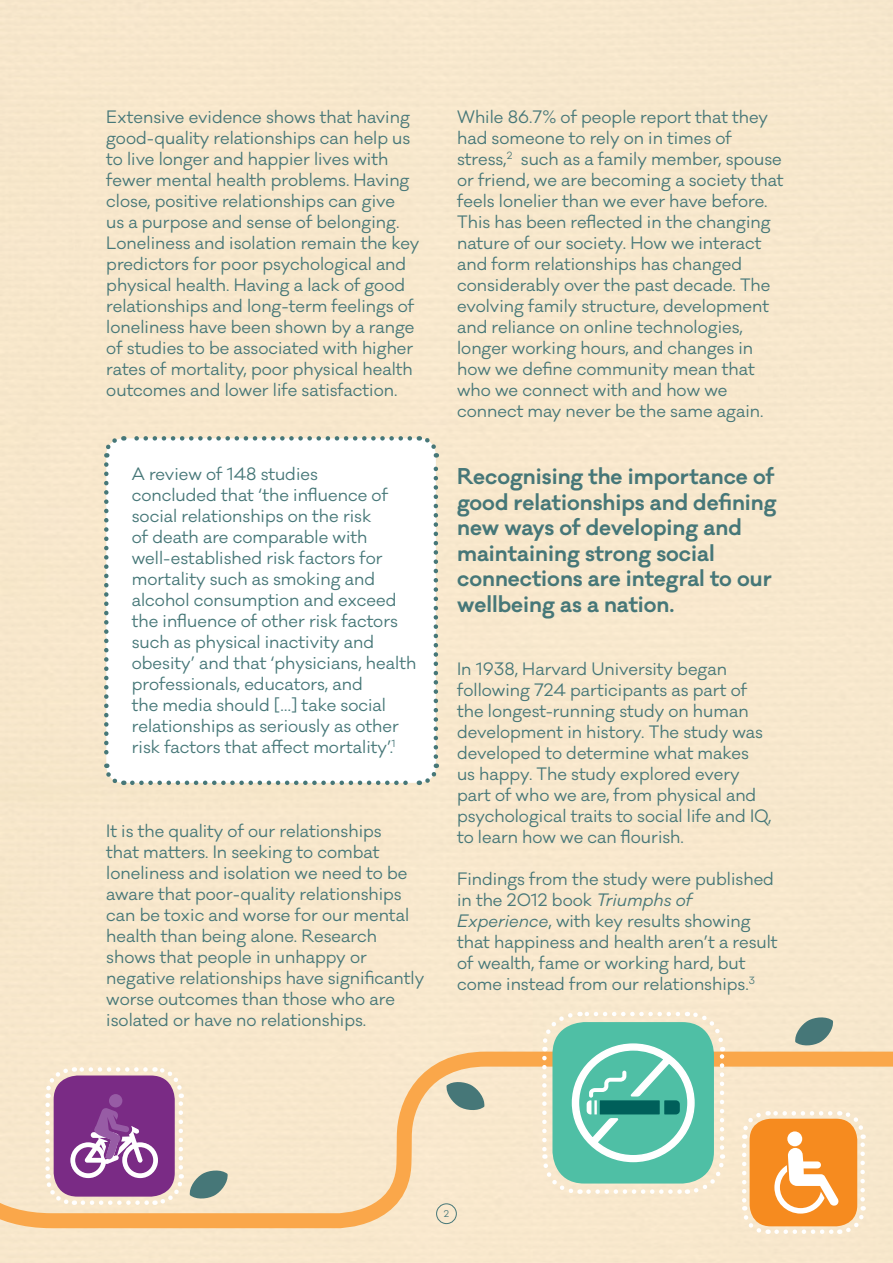
<style>
.page{position:relative;width:893px;height:1263px;background:#f7e8cc}
.page>*{position:absolute;margin:0;border:0;box-sizing:border-box;transform-origin:0 0}
.t1{font:600 21px/25.5px "Galano Classic";color:#467778}
.t2{font:16.5px/21px "Galano Classic";color:#467778}
.t3{font:9px "Galano Classic";color:#467778}
.s1{font-style:italic}
</style>
<div class="page">
<svg style="left:0;top:757px;width:893px;height:472px"></svg>
<div style="left:106px;top:438px;width:330px;height:345px;background:#fff;border-radius:17px"></div>
<svg style="left:102px;top:464px;width:22px;height:324px"></svg>
<svg style="left:132px;top:763px;width:309px;height:24px"></svg>
<svg style="left:418px;top:436px;width:21px;height:321px"></svg>
<svg style="left:104px;top:436px;width:306px;height:22px"></svg>
<svg style="left:794px;top:1016px;width:40px;height:31px"></svg>
<svg style="left:446px;top:1080px;width:39px;height:32px"></svg>
<svg style="left:540px;top:1009px;width:187px;height:187px"></svg>
<svg style="left:43px;top:1065px;width:186px;height:142px"></svg>
<svg style="left:739px;top:1108px;width:128px;height:126px"></svg>
<p class="t2" style="left:106px;top:106px;width:314px">Extensive evidence shows that having good-quality relationships can help us to live longer and happier lives with fewer mental health problems. Having close, positive relationships can give<br>us a purpose and sense of belonging.<br>Loneliness and isolation remain the key predictors for poor psychological and physical health. Having a lack of good relationships and long-term feelings of loneliness have been shown by a range of studies to be associated with higher rates of mortality, poor physical health outcomes and lower life satisfaction.</p>
<p class="t2" style="left:132px;top:464px;width:286px">A review of 148 studies<br>concluded that ‘the influence of social relationships on the risk<br>of death are comparable with well-established risk factors for mortality such as smoking and alcohol consumption and exceed the influence of other risk factors such as physical inactivity and obesity’ and that ‘physicians, health professionals, educators, and<br>the media should […] take social relationships as seriously as other risk factors that affect mortality’.<sup>1</sup></p>
<p class="t2" style="left:106px;top:820px;width:319px">It is the quality of our relationships<br>that matters. In seeking to combat loneliness and isolation we need to be aware that poor-quality relationships can be toxic and worse for our mental health than being alone. Research shows that people in unhappy or negative relationships have significantly worse outcomes than those who are isolated or have no relationships.</p>
<p class="t2" style="left:457px;top:106px;width:328px">While 86.7% of people report that they had someone to rely on in times of stress,<sup>2</sup> such as a family member, spouse or friend, we are becoming a society that feels lonelier than we ever have before.<br>This has been reflected in the changing nature of our society. How we interact and form relationships has changed considerably over the past decade. The evolving family structure, development and reliance on online technologies, longer working hours, and changes in how we define community mean that who we connect with and how we connect may never be the same again.</p>
<p class="t1" style="left:457px;top:464px;width:321px">Recognising the importance of good relationships and defining new ways of developing and maintaining strong social connections are integral to our wellbeing as a nation.</p>
<p class="t2" style="left:457px;top:658px;width:316px">In 1938, Harvard University began following 724 participants as part of the longest-running study on human development in history. The study was developed to determine what makes<br>us happy. The study explored every part of who we are, from physical and psychological traits to social life and IQ, to learn how we can flourish.</p>
<p class="t2" style="left:457px;top:868px;width:322px">Findings from the study were published in the 2012 book <span class="s1">Triumphs of Experience</span>, with key results showing that happiness and health aren’t a result of wealth, fame or working hard, but come instead from our relationships.<sup>3</sup></p>
<p class="t3" style="left:444px;top:1208px;width:7px">2</p>
</div>
